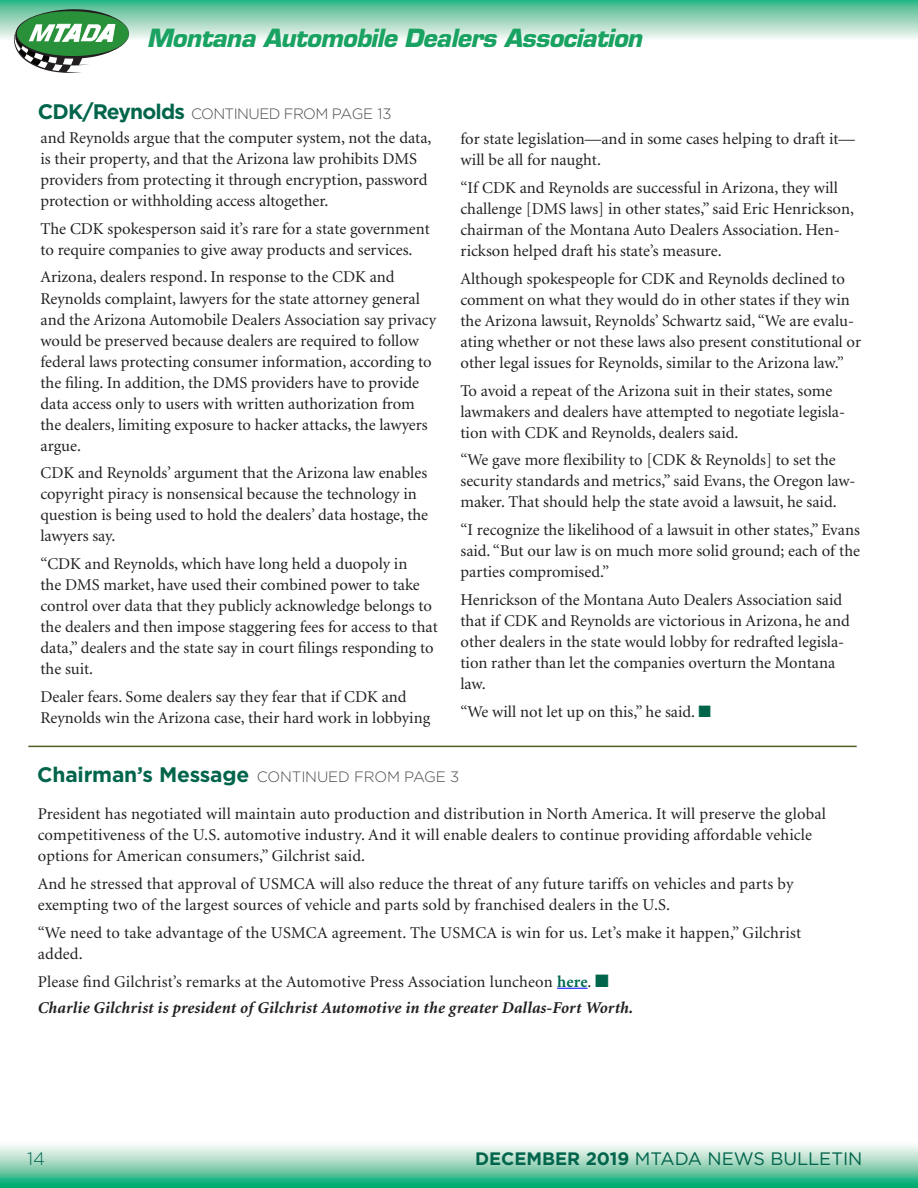
<style>
.page{position:relative;width:918px;height:1188px;background:#fff}
.page>*{position:absolute;margin:0;border:0;box-sizing:border-box;transform-origin:0 0}
.t1{font:italic 700 24.45px "Eurostile";letter-spacing:-.02em;color:#19a261}
.t2{font:18px "Gotham";color:#00654b}
.t3{font:300 18px "Gotham";color:#006951}
.t4{font:16.5px/21px "Minion";color:#231f20}
.t5{font:italic 700 16.5px/26.2px "Minion";letter-spacing:.01em;color:#231f20}
.t6{font:300 15px "Gotham";letter-spacing:-.01em;color:#4a4b4e}
.t7{font:300 15px "Gotham";letter-spacing:-.04em;color:#4a4b4e}
.s1{font-weight:700;font-size:21px;color:#00654b}
.s2{color:#00654b}
.s3{font-weight:400;font-style:normal}
.s4{font-style:normal;color:#006951}
.s5{font-weight:700}
</style>
<div class="page">
<svg style="left:0;top:1145px;width:918px;height:43px;background:#82d0b2"></svg>
<svg style="left:0;top:0;width:918px;height:39px;background:#93d4ba"></svg>
<svg style="left:10px;top:9px;width:119px;height:64px"></svg>
<hr style="left:557px;top:988px;width:31px;height:1px;background:#00f">
<hr style="left:28px;top:746px;width:829px;height:1px;background:#4f5f2a">
<h1 class="t1" style="left:147px;top:23px;width:497px">Montana Automobile Dealers Association</h1>
<p class="t7" style="left:38px;top:105px;width:355px"><span class="s1">CDK/Reynolds</span> CONTINUED FROM PAGE 13</p>
<p class="t4" style="left:40px;top:128px;width:393px">and Reynolds argue that the computer system, not the data, is their property, and that the Arizona law prohibits DMS providers from protecting it through encryption, password protection or withholding access altogether.</p>
<p class="t4" style="left:40px;top:219px;width:391px">The CDK spokesperson said it’s rare for a state government to require companies to give away products and services.</p>
<p class="t4" style="left:40px;top:267px;width:397px">Arizona, dealers respond. In response to the CDK and Reynolds complaint, lawyers for the state attorney general and the Arizona Automobile Dealers Association say privacy would be preserved because dealers are required to follow federal laws protecting consumer information, according to the filing. In addition, the DMS providers have to provide data access only to users with written authorization from the dealers, limiting exposure to hacker attacks, the lawyers argue.</p>
<p class="t4" style="left:40px;top:463px;width:389px">CDK and Reynolds’ argument that the Arizona law enables copyright piracy is nonsensical because the technology in question is being used to hold the dealers’ data hostage, the lawyers say.</p>
<p class="t4" style="left:40px;top:554px;width:399px">“CDK and Reynolds, which have long held a duopoly in<br>the DMS market, have used their combined power to take control over data that they publicly acknowledge belongs to the dealers and then impose staggering fees for access to that data,” dealers and the state say in court filings responding to the suit.</p>
<p class="t4" style="left:40px;top:687px;width:391px">Dealer fears. Some dealers say they fear that if CDK and<br>Reynolds win the Arizona case, their hard work in lobbying</p>
<p class="t4" style="left:461px;top:129px;width:396px">for state legislation—and in some cases helping to draft it— will be all for naught.</p>
<p class="t4" style="left:461px;top:178px;width:395px">“If CDK and Reynolds are successful in Arizona, they will challenge [DMS laws] in other states,” said Eric Henrickson, chairman of the Montana Auto Dealers Association. Hen&shy;rickson helped draft his state’s measure.</p>
<p class="t4" style="left:461px;top:269px;width:402px">Although spokespeople for CDK and Reynolds declined to comment on what they would do in other states if they win the Arizona lawsuit, Reynolds’ Schwartz said, “We are evalu&shy;ating whether or not these laws also present constitutional or other legal issues for Reynolds, similar to the Arizona law.”</p>
<p class="t4" style="left:461px;top:381px;width:386px">To avoid a repeat of the Arizona suit in their states, some lawmakers and dealers have attempted to negotiate legisla&shy;tion with CDK and Reynolds, dealers said.</p>
<p class="t4" style="left:461px;top:450px;width:397px">“We gave more flexibility to [CDK &amp; Reynolds] to set the security standards and metrics,” said Evans, the Oregon law&shy;maker. That should help the state avoid a lawsuit, he said.</p>
<p class="t4" style="left:461px;top:520px;width:401px;text-align:justify">“I recognize the likelihood of a lawsuit in other states,” Evans said. “But our law is on much more solid ground; each of the parties compromised.”</p>
<p class="t4" style="left:461px;top:590px;width:391px">Henrickson of the Montana Auto Dealers Association said that if CDK and Reynolds are victorious in Arizona, he and other dealers in the state would lobby for redrafted legisla&shy;tion rather than let the companies overturn the Montana law.</p>
<p class="t4" style="left:461px;top:702px;width:252px">“We will not let up on this,” he said. <span class="s2">■</span></p>
<p class="t6" style="left:37px;top:768px;width:423px"><span class="s1">Chairman’s Message</span> CONTINUED FROM PAGE 3</p>
<p class="t4" style="left:38px;top:804px;width:790px">President has negotiated will maintain auto production and distribution in North America. It will preserve the global competitiveness of the U.S. automotive industry. And it will enable dealers to continue providing affordable vehicle options for American consumers,” Gilchrist said.</p>
<p class="t4" style="left:38px;top:874px;width:757px">And he stressed that approval of USMCA will also reduce the threat of any future tariffs on vehicles and parts by exempting two of the largest sources of vehicle and parts sold by franchised dealers in the U.S.</p>
<p class="t4" style="left:38px;top:923px;width:765px">“We need to take advantage of the USMCA agreement. The USMCA is win for us. Let’s make it happen,” Gilchrist added.</p>
<p class="t5" style="left:38px;top:969px;width:597px"><span class="s3">Please find Gilchrist’s remarks at the Automotive Press Association luncheon</span> <span class="s4">here</span><span class="s3">.</span> <span class="s2">■<br></span>Charlie Gilchrist is president of Gilchrist Automotive in the greater Dallas-Fort Worth.</p>
<p class="t3" style="left:27px;top:1149px;width:19px">14</p>
<p class="t2" style="left:475px;top:1149px;width:389px"><span class="s5">DECEMBER 2019</span> MTADA NEWS BULLETIN</p>
</div>
